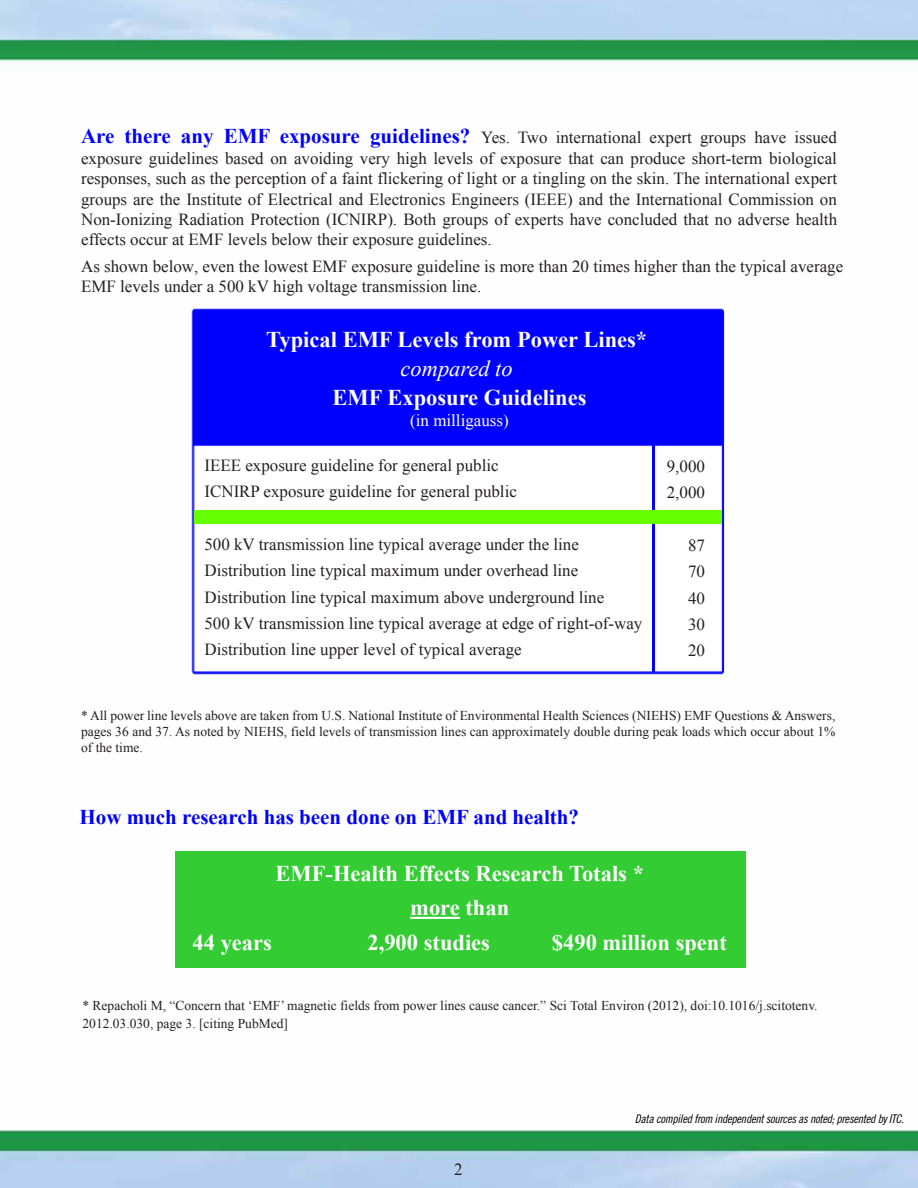
<style>
.page{position:relative;width:918px;height:1188px;background:#fff}
.page>*{position:absolute;margin:0;border:0;box-sizing:border-box;transform-origin:0 0}
.t1{font:700 22.5px/34.5px "Times New Roman";color:#fff;text-align:center}
.t2{font:italic 22.5px "Times New Roman";color:#fff}
.t3{font:700 21px "Times New Roman";color:#00f}
.t4{font:16.95px/26.4px "Times New Roman";color:#231f20}
.t5{font:16.95px "Times New Roman";color:#fff}
.t6{font:13.5px/16.2px "Times New Roman";color:#231f20;text-align:justify}
.t7{font:12px "Trade Gothic Cond Eighteen Obl";letter-spacing:-.025em;color:#000}
.s1{font-weight:700;font-size:21px;color:#00f}
</style>
<div class="page">
<img style="left:0;top:0;width:918px;height:1188px">
<div style="left:175px;top:851px;width:571px;height:117px;background:#3c3"></div>
<img style="left:186px;top:303px;width:550px;height:377px">
<hr style="left:410px;top:917px;width:50px;height:2px;background:#fff">
<hr style="left:652px;top:441px;width:3px;height:231px;background:#00f">
<div style="left:194px;top:510px;width:528px;height:14px;background:#6f0"></div>
<p class="t4" style="left:81px;top:127px;width:758px;line-height:20.4px;text-align:justify"><span class="s1">Are there any EMF exposure guidelines?</span> Yes. Two international expert groups have issued exposure guidelines based on avoiding very high levels of exposure that can produce short-term biological responses, such as the perception of a faint flickering of light or a tingling on the skin. The international expert groups are the Institute of Electrical and Electronics Engineers (IEEE) and the International Commission on Non-Ionizing Radiation Protection (ICNIRP). Both groups of experts have concluded that no adverse health effects occur at EMF levels below their exposure guidelines.</p>
<p class="t4" style="left:81px;top:255px;width:764px;line-height:20.4px">As shown below, even the lowest EMF exposure guideline is more than 20 times higher than the typical average<br>EMF levels under a 500 kV high voltage transmission line.</p>
<h1 class="t1" style="left:266px;top:322px;width:383px">Typical EMF Levels from Power Lines*</h1>
<h1 class="t2" style="left:401px;top:353px;width:114px">compared to</h1>
<h1 class="t1" style="left:333px;top:379px;width:255px">EMF Exposure Guidelines</h1>
<p class="t5" style="left:410px;top:409px;width:100px">(in milligauss)</p>
<p class="t4" style="left:204px;top:452px;width:314px">IEEE exposure guideline for general public<br>ICNIRP exposure guideline for general public</p>
<p class="t4" style="left:204px;top:531px;width:439px">500 kV transmission line typical average under the line Distribution line typical maximum under overhead line Distribution line typical maximum above underground line<br>500 kV transmission line typical average at edge of right-of-way Distribution line upper level of typical average</p>
<p class="t4" style="left:667px;top:453px;width:40px">9,000<br>2,000</p>
<p class="t4" style="left:688px;top:532px;width:18px;text-align:justify">87<br>70<br>40<br>30<br>20</p>
<p class="t6" style="left:81px;top:707px;width:756px">* All power line levels above are taken from U.S. National Institute of Environmental Health Sciences (NIEHS) EMF Questions &amp; Answers, pages 36 and 37. As noted by NIEHS, field levels of transmission lines can approximately double during peak loads which occur about 1% of the time.</p>
<p class="t3" style="left:80px;top:802px;width:501px">How much research has been done on EMF and health?</p>
<h1 class="t1" style="left:276px;top:856px;width:370px">EMF-Health Effects Research Totals * more than</h1>
<h1 class="t1" style="left:193px;top:925px;width:81px">44 years</h1>
<h1 class="t1" style="left:368px;top:925px;width:124px">2,900 studies</h1>
<h1 class="t1" style="left:552px;top:925px;width:177px">$490 million spent</h1>
<p class="t6" style="left:82px;top:996px;width:737px;line-height:18.6px">* Repacholi M, “Concern that ‘EMF’ magnetic fields from power lines cause cancer.” Sci Total Environ (2012), doi:10.1016/j.scitotenv.<br>2012.03.030, page 3. [citing PubMed]</p>
<p class="t4" style="left:454px;top:1156px;width:10px">2</p>
<p class="t7" style="left:635px;top:1112px;width:271px">Data compiled from independent sources as noted; presented by ITC.</p>
</div>
